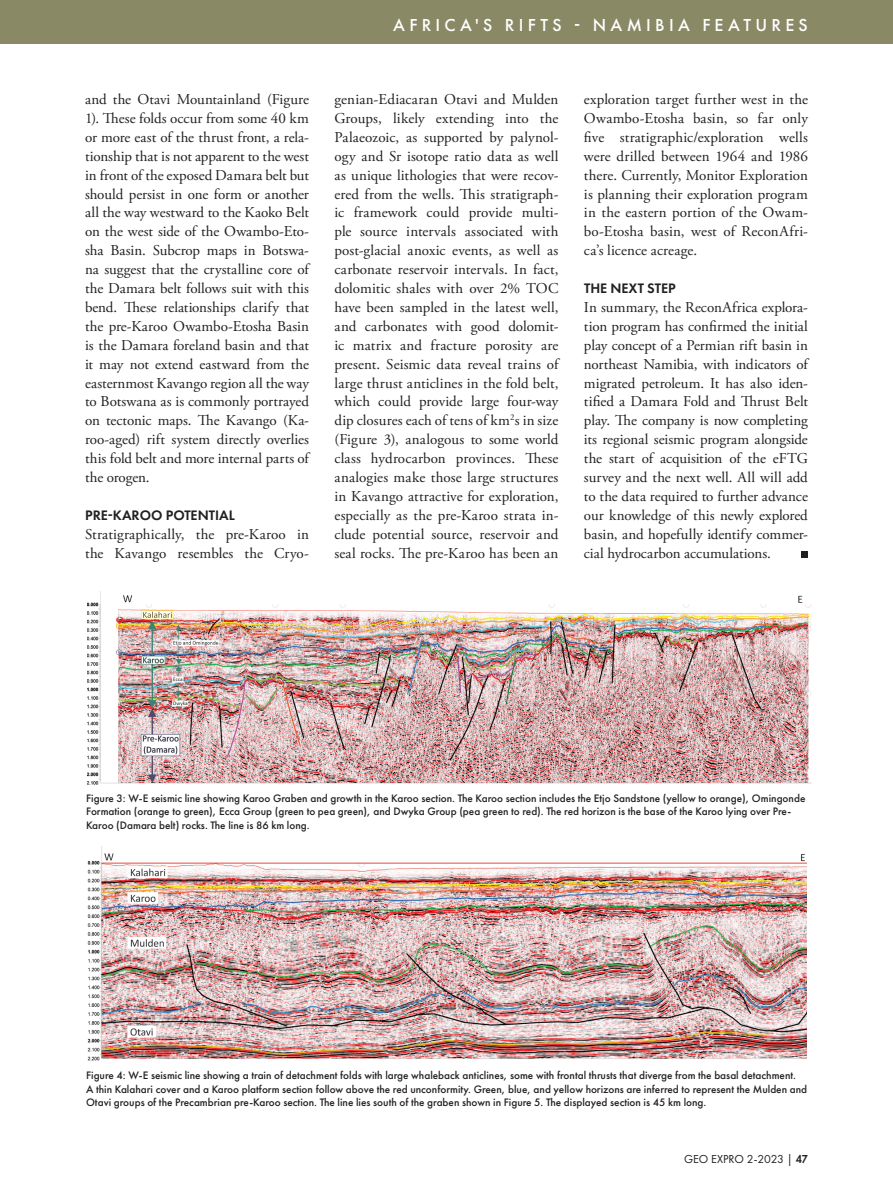
<style>
.page{position:relative;width:893px;height:1191px;background:#fff}
.page>*{position:absolute;margin:0;border:0;box-sizing:border-box;transform-origin:0 0}
.t1{font:500 18px "Futura PT";letter-spacing:.235em;color:#fff}
.text_base{font:15px/18.9px "Adobe Garamond Pro";letter-spacing:.005em;color:#231f20;text-align:justify}
.text_base_5mm{font:15px/18.9px "Adobe Garamond Pro";letter-spacing:-.01em;color:#231f20;text-align:justify}
.intermediat_hl_2{font:600 14.25px "Futura PT";color:#231f20}
.t2{font:12px "Futura PT";color:#231f20}
.text_picture{font:500 11.25px/13.5px "Futura PT";color:#231f20}
.s1{font-weight:600}
</style>
<div class="page">
<div style="left:0;top:0;width:893px;height:44px;background:#898a65"></div>
<img style="left:87px;top:591px;width:725px;height:193px">
<img style="left:87px;top:846px;width:720px;height:215px">
<div style="left:802px;top:551px;width:6px;height:7px;background:#231f20"></div>
<p class="t1" style="left:393px;top:15px;width:416px">AFRICA'S RIFTS - NAMIBIA FEATURES</p>
<p class="t1" style="left:652px;top:15px;width:157px">LOREM YPSUM</p>
<p class="t1" style="left:651px;top:15px;width:159px">FE TURES XXX</p>
<p class="text_base_5mm" style="left:85px;top:90px;width:225px">and the Otavi Mountainland (Figure 1). These folds occur from some 40 km or more east of the thrust front, a rela&shy;tionship that is not apparent to the west in front of the exposed Damara belt but should persist in one form or another all the way westward to the Kaoko Belt on the west side of the Owambo-Eto&shy;sha Basin. Subcrop maps in Botswa&shy;na suggest that the crystalline core of the Damara belt follows suit with this bend. These relationships clarify that the pre-Karoo Owambo-Etosha Basin is the Damara foreland basin and that it may not extend eastward from the easternmost Kavango region all the way to Botswana as is commonly portrayed on tectonic maps. The Kavango (Ka&shy;roo-aged) rift system directly overlies this fold belt and more internal parts of the orogen.</p>
<p class="intermediat_hl_2" style="left:85px;top:506px;width:151px">PRE-KAROO POTENTIAL</p>
<p class="text_base" style="left:85px;top:525px;width:225px">Stratigraphically, the pre-Karoo in the Kavango resembles the Cryo-</p>
<p class="text_base" style="left:334px;top:90px;width:225px">genian-Ediacaran Otavi and Mulden Groups, likely extending into the Palaeozoic, as supported by palynol&shy;ogy and Sr isotope ratio data as well as unique lithologies that were recov&shy;ered from the wells. This stratigraph&shy;ic framework could provide multi&shy;ple source intervals associated with post-glacial anoxic events, as well as carbonate reservoir intervals. In fact, dolomitic shales with over 2% TOC have been sampled in the latest well, and carbonates with good dolomit&shy;ic matrix and fracture porosity are present. Seismic data reveal trains of large thrust anticlines in the fold belt, which could provide large four-way dip closures each of tens of km<sup>2</sup>s in size (Figure 3), analogous to some world class hydrocarbon provinces. These analogies make those large structures in Kavango attractive for exploration, especially as the pre-Karoo strata in&shy;clude potential source, reservoir and seal rocks. The pre-Karoo has been an</p>
<p class="text_base" style="left:584px;top:90px;width:225px">exploration target further west in the Owambo-Etosha basin, so far only five stratigraphic/exploration wells were drilled between 1964 and 1986 there. Currently, Monitor Exploration is planning their exploration program in the eastern portion of the Owam&shy;bo-Etosha basin, west of ReconAfri&shy;ca’s licence acreage.</p>
<p class="intermediat_hl_2" style="left:584px;top:279px;width:93px">THE NEXT STEP</p>
<p class="text_base" style="left:584px;top:298px;width:225px">In summary, the ReconAfrica explora&shy;tion program has confirmed the initial play concept of a Permian rift basin in northeast Namibia, with indicators of migrated petroleum. It has also iden&shy;tified a Damara Fold and Thrust Belt play. The company is now completing its regional seismic program alongside the start of acquisition of the eFTG survey and the next well. All will add to the data required to further advance our knowledge of this newly explored basin, and hopefully identify commer&shy;cial hydrocarbon accumulations.</p>
<p class="text_picture" style="left:86px;top:791px;width:721px">Figure 3: W-E seismic line showing Karoo Graben and growth in the Karoo section. The Karoo section includes the Etjo Sandstone (yellow to orange), Omingonde<br>Formation (orange to green), Ecca Group (green to pea green), and Dwyka Group (pea green to red). The red horizon is the base of the Karoo lying over Pre-<br>Karoo (Damara belt) rocks. The line is 86 km long.</p>
<p class="text_picture" style="left:86px;top:1068px;width:723px">Figure 4: W-E seismic line showing a train of detachment folds with large whaleback anticlines, some with frontal thrusts that diverge from the basal detachment.<br>A thin Kalahari cover and a Karoo platform section follow above the red unconformity. Green, blue, and yellow horizons are inferred to represent the Mulden and<br>Otavi groups of the Precambrian pre-Karoo section. The line lies south of the graben shown in Figure 5. The displayed section is 45 km long.</p>
<p class="t2" style="left:684px;top:1151px;width:125px">GEO EXPRO 2-2023 | <span class="s1">47</span></p>
</div>
